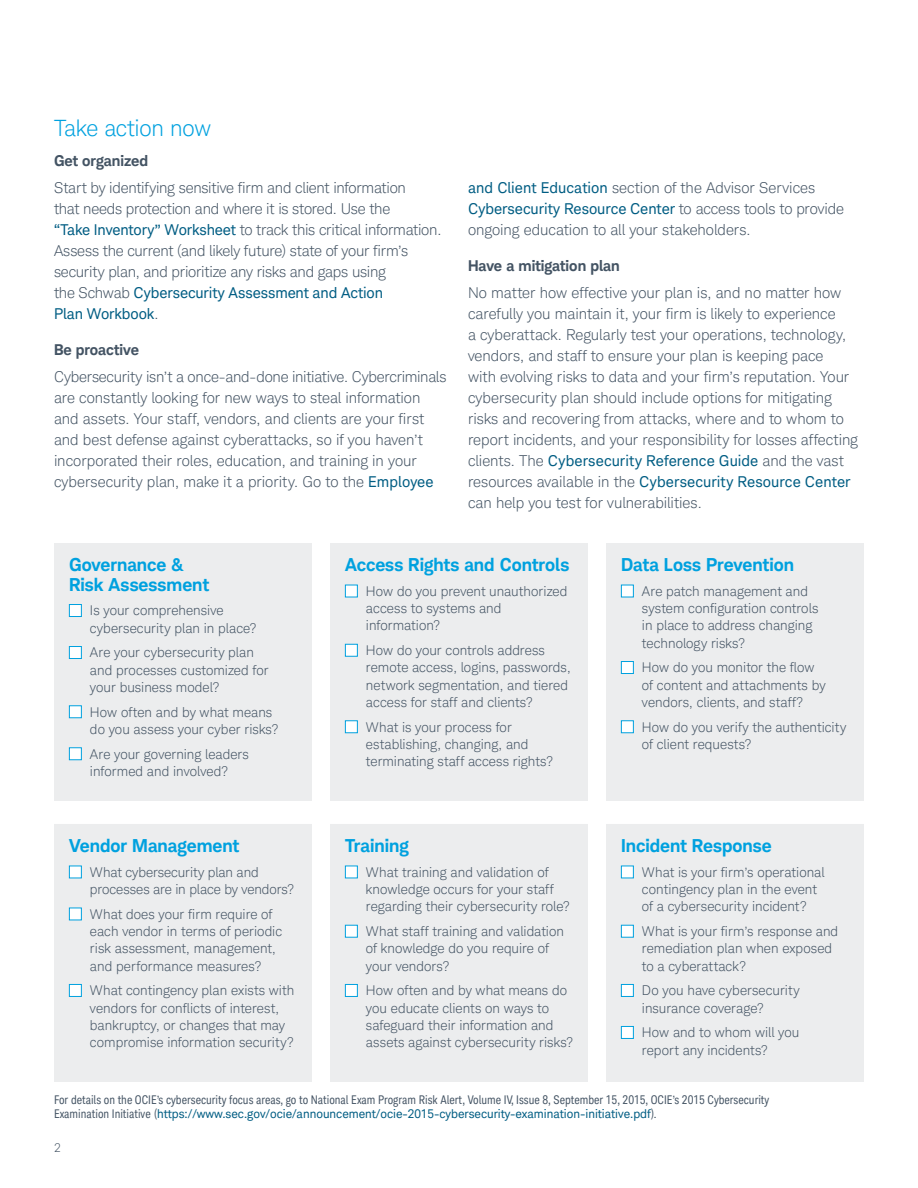
<style>
.page{position:relative;width:918px;height:1188px;background:#fff}
.page>*{position:absolute;margin:0;border:0;box-sizing:border-box;transform-origin:0 0}
.t1{font:300 22.5px "Charles Modern";letter-spacing:-.01em;color:#00a1df}
.t2{font:700 18px/19.5px "Charles Modern";color:#00a1df}
.t3{font:300 15px/21px "Charles Modern";color:#435363}
.t4{font:700 15px "Charles Modern";color:#435363}
.t5{font:300 13.5px/17.2px "Charles Modern";letter-spacing:.005em;color:#435363}
.t6{font:condensed 12px/13.5px "Charles Modern";color:#435363}
.t7{font:300 12px "Charles Modern";color:#435363}
.s1{font-weight:400;color:#005d83}
.s2{font-stretch:normal;color:#005d83}
</style>
<div class="page">
<svg style="left:54px;top:543px;width:810px;height:539px;background:#edeeef"></svg>
<div style="left:330px;top:543px;width:258px;height:258px;background:#ecedee"></div>
<div style="left:69px;top:604px;width:13px;height:13px;background:#fff;border:1px solid #00a1df"></div>
<div style="left:69px;top:646px;width:13px;height:13px;background:#fff;border:1px solid #00a1df"></div>
<div style="left:69px;top:705px;width:13px;height:13px;background:#fff;border:1px solid #00a1df"></div>
<div style="left:69px;top:747px;width:13px;height:13px;background:#fff;border:1px solid #00a1df"></div>
<div style="left:345px;top:585px;width:13px;height:12px;background:#fff;border:1px solid #00a1df"></div>
<div style="left:345px;top:644px;width:13px;height:13px;background:#fff;border:1px solid #00a1df"></div>
<div style="left:345px;top:720px;width:13px;height:13px;background:#fff;border:1px solid #00a1df"></div>
<div style="left:621px;top:585px;width:13px;height:12px;background:#fff;border:1px solid #00a1df"></div>
<div style="left:621px;top:661px;width:13px;height:13px;background:#fff;border:1px solid #00a1df"></div>
<div style="left:621px;top:720px;width:13px;height:13px;background:#fff;border:1px solid #00a1df"></div>
<div style="left:69px;top:866px;width:13px;height:12px;background:#fff;border:1px solid #00a1df"></div>
<div style="left:69px;top:908px;width:13px;height:12px;background:#fff;border:1px solid #00a1df"></div>
<div style="left:69px;top:984px;width:13px;height:13px;background:#fff;border:1px solid #00a1df"></div>
<div style="left:345px;top:866px;width:13px;height:12px;background:#fff;border:1px solid #00a1df"></div>
<div style="left:345px;top:925px;width:13px;height:13px;background:#fff;border:1px solid #00a1df"></div>
<div style="left:345px;top:984px;width:13px;height:13px;background:#fff;border:1px solid #00a1df"></div>
<div style="left:621px;top:866px;width:13px;height:12px;background:#fff;border:1px solid #00a1df"></div>
<div style="left:621px;top:925px;width:13px;height:13px;background:#fff;border:1px solid #00a1df"></div>
<div style="left:621px;top:984px;width:13px;height:13px;background:#fff;border:1px solid #00a1df"></div>
<div style="left:621px;top:1026px;width:13px;height:13px;background:#fff;border:1px solid #00a1df"></div>
<h1 class="t1" style="left:54px;top:115px;width:159px">Take action now</h1>
<p class="t4" style="left:54px;top:152px;width:96px">Get organized</p>
<p class="t3" style="left:54px;top:178px;width:389px">Start by identifying sensitive firm and client information<br>that needs protection and where it is stored. Use the<br><span class="s1">“Take Inventory” Worksheet</span> to track this critical information.<br>Assess the current (and likely future) state of your firm’s security plan, and prioritize any risks and gaps using<br>the Schwab <span class="s1">Cybersecurity Assessment and Action<br>Plan Workbook</span>.</p>
<p class="t4" style="left:54px;top:341px;width:87px">Be proactive</p>
<p class="t3" style="left:54px;top:367px;width:394px">Cybersecurity isn’t a once-and-done initiative. Cybercriminals are constantly looking for new ways to steal information and assets. Your staff, vendors, and clients are your first and best defense against cyberattacks, so if you haven’t incorporated their roles, education, and training in your cybersecurity plan, make it a priority. Go to the <span class="s1">Employee</span></p>
<p class="t3" style="left:468px;top:178px;width:377px"><span class="s1">and Client Education</span> section of the Advisor Services<br><span class="s1">Cybersecurity Resource Center</span> to access tools to provide ongoing education to all your stakeholders.</p>
<p class="t4" style="left:468px;top:257px;width:153px">Have a mitigation plan</p>
<p class="t3" style="left:468px;top:283px;width:392px">No matter how effective your plan is, and no matter how carefully you maintain it, your firm is likely to experience<br>a cyberattack. Regularly test your operations, technology, vendors, and staff to ensure your plan is keeping pace<br>with evolving risks to data and your firm’s reputation. Your cybersecurity plan should include options for mitigating risks and recovering from attacks, where and to whom to report incidents, and your responsibility for losses affecting clients. The <span class="s1">Cybersecurity Reference Guide</span> and the vast resources available in the <span class="s1">Cybersecurity Resource Center </span>can help you test for vulnerabilities.</p>
<h2 class="t2" style="left:69px;top:555px;width:142px">Governance &amp;<br>Risk Assessment</h2>
<p class="t5" style="left:90px;top:602px;width:168px">Is your comprehensive cybersecurity plan in place?</p>
<p class="t5" style="left:90px;top:644px;width:180px">Are your cybersecurity plan and processes customized for your business model?</p>
<p class="t5" style="left:90px;top:703px;width:190px">How often and by what means do you assess your cyber risks?</p>
<p class="t5" style="left:90px;top:745px;width:160px">Are your governing leaders informed and involved?</p>
<h2 class="t2" style="left:345px;top:555px;width:226px">Access Rights and Controls</h2>
<p class="t5" style="left:366px;top:583px;width:203px">How do you prevent unauthorized access to systems and information?</p>
<p class="t5" style="left:366px;top:642px;width:206px">How do your controls address remote access, logins, passwords, network segmentation, and tiered access for staff and clients?</p>
<p class="t5" style="left:366px;top:718px;width:188px">What is your process for establishing, changing, and terminating staff access rights?</p>
<h2 class="t2" style="left:621px;top:555px;width:175px">Data Loss Prevention</h2>
<p class="t5" style="left:642px;top:583px;width:178px">Are patch management and system configuration controls in place to address changing technology risks?</p>
<p class="t5" style="left:642px;top:659px;width:185px">How do you monitor the flow of content and attachments by vendors, clients, and staff?</p>
<p class="t5" style="left:642px;top:718px;width:206px">How do you verify the authenticity of client requests?</p>
<h2 class="t2" style="left:621px;top:836px;width:152px">Incident Response</h2>
<p class="t5" style="left:642px;top:863px;width:184px">What is your firm’s operational contingency plan in the event of a cybersecurity incident?</p>
<p class="t5" style="left:642px;top:923px;width:198px">What is your firm’s response and remediation plan when exposed to a cyberattack?</p>
<p class="t5" style="left:642px;top:982px;width:159px">Do you have cybersecurity insurance coverage?</p>
<p class="t5" style="left:642px;top:1024px;width:159px">How and to whom will you report any incidents?</p>
<p class="t6" style="left:54px;top:1094px;width:717px">For details on the OCIE’s cybersecurity focus areas, go to National Exam Program Risk Alert, Volume IV, Issue 8, September 15, 2015, OCIE’s 2015 Cybersecurity<br>Examination Initiative (<span class="s2">https://www.sec.gov/ocie/announcement/ocie-2015-cybersecurity-examination-initiative.pdf</span>).</p>
<h2 class="t2" style="left:345px;top:836px;width:65px">Training</h2>
<p class="t5" style="left:366px;top:863px;width:205px">What training and validation of knowledge occurs for your staff regarding their cybersecurity role?</p>
<p class="t5" style="left:366px;top:923px;width:200px">What staff training and validation of knowledge do you require of your vendors?</p>
<p class="t5" style="left:366px;top:982px;width:208px">How often and by what means do you educate clients on ways to safeguard their information and assets against cybersecurity risks?</p>
<h2 class="t2" style="left:69px;top:836px;width:172px">Vendor Management</h2>
<p class="t5" style="left:90px;top:863px;width:206px">What cybersecurity plan and processes are in place by vendors?</p>
<p class="t5" style="left:90px;top:905px;width:194px">What does your firm require of each vendor in terms of periodic risk assessment, management, and performance measures?</p>
<p class="t5" style="left:90px;top:982px;width:206px">What contingency plan exists with vendors for conflicts of interest, bankruptcy, or changes that may compromise information security?</p>
<p class="t7" style="left:54px;top:1141px;width:8px">2</p>
</div>
